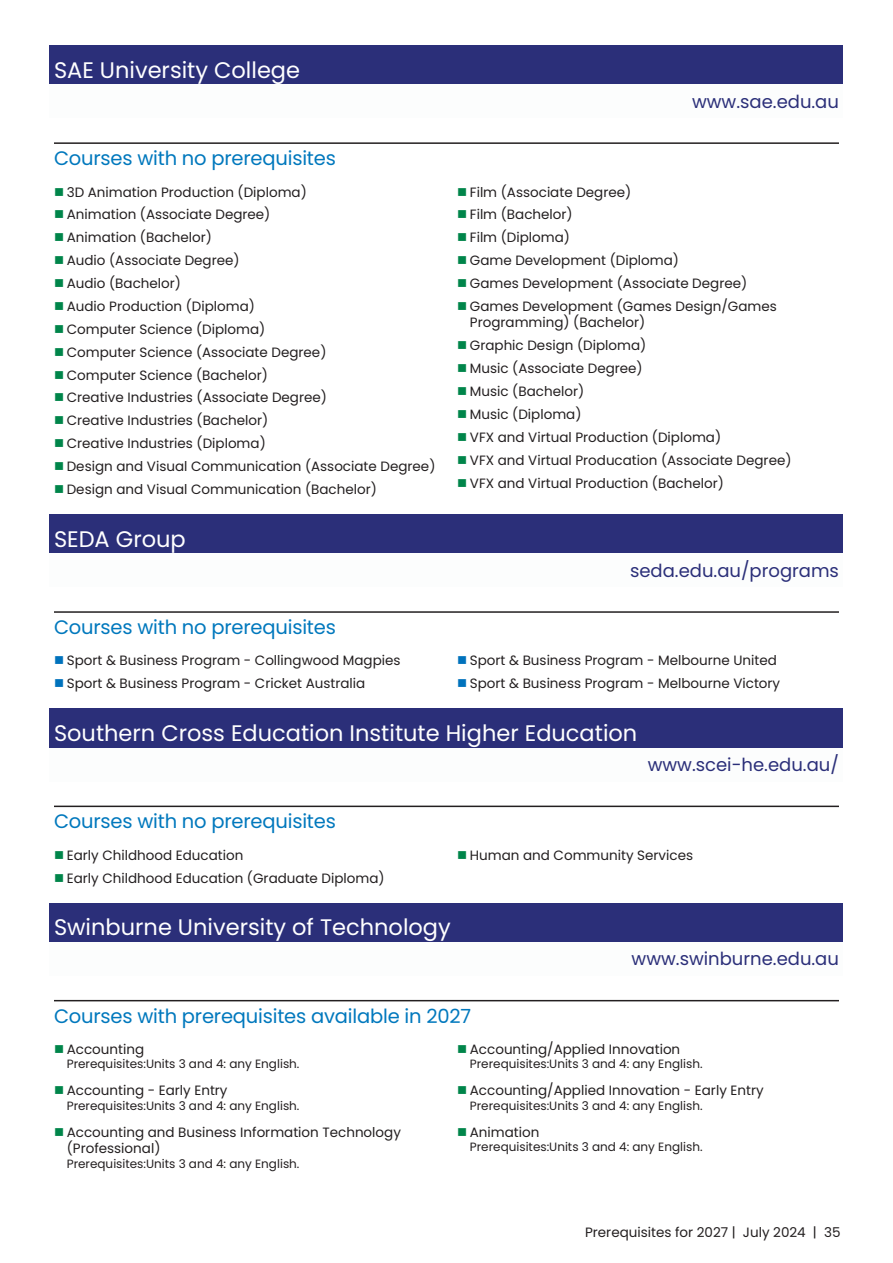
<style>
.page{position:relative;width:893px;height:1263px;background:#fff}
.page>*{position:absolute;margin:0;border:0;box-sizing:border-box;transform-origin:0 0}
.Institutions_Header{font:22.5px "Poppins";color:#fff}
.Prereq_Header{font:19.5px "Poppins";letter-spacing:-.01em;color:#0178bd}
.Institutions_Website{font:18px "Poppins";color:#2b2f79}
.t1{font:13.5px/16.5px "Poppins";color:#231f20}
.Course_Text{font:12px "Poppins";color:#231f20}
</style>
<div class="page">
<div style="left:50px;top:45px;width:793px;height:49px;background:#2b2f79"></div>
<div style="left:50px;top:85px;width:793px;height:33px;background:#fcfdfd"></div>
<hr style="left:54px;top:142px;width:785px;height:2px;background:#231f20">
<div style="left:50px;top:514px;width:793px;height:49px;background:#2b2f79"></div>
<div style="left:50px;top:553px;width:793px;height:34px;background:#fcfdfd"></div>
<hr style="left:54px;top:611px;width:785px;height:2px;background:#231f20">
<div style="left:50px;top:709px;width:793px;height:48px;background:#2b2f79"></div>
<div style="left:50px;top:748px;width:793px;height:33px;background:#fcfdfd"></div>
<hr style="left:54px;top:806px;width:785px;height:1px;background:#231f20">
<div style="left:50px;top:903px;width:793px;height:48px;background:#2b2f79"></div>
<div style="left:50px;top:942px;width:793px;height:34px;background:#fcfdfd"></div>
<hr style="left:54px;top:1000px;width:785px;height:1px;background:#231f20">
<p class="Institutions_Header" style="left:54px;top:57px;width:248px">SAE University College</p>
<p class="Prereq_Header" style="left:54px;top:147px;width:283px">Courses with no prerequisites</p>
<p class="t1" style="left:67px;top:184px;width:242px">3D Animation Production (Diploma)</p>
<p class="t1" style="left:67px;top:206px;width:205px">Animation (Associate Degree)</p>
<p class="t1" style="left:67px;top:229px;width:147px">Animation (Bachelor)</p>
<p class="t1" style="left:67px;top:252px;width:174px">Audio (Associate Degree)</p>
<p class="t1" style="left:67px;top:275px;width:116px">Audio (Bachelor)</p>
<p class="t1" style="left:67px;top:298px;width:190px">Audio Production (Diploma)</p>
<p class="t1" style="left:67px;top:321px;width:200px">Computer Science (Diploma)</p>
<p class="t1" style="left:67px;top:344px;width:261px">Computer Science (Associate Degree)</p>
<p class="t1" style="left:67px;top:367px;width:203px">Computer Science (Bachelor)</p>
<p class="t1" style="left:67px;top:390px;width:262px">Creative Industries (Associate Degree)</p>
<p class="t1" style="left:67px;top:412px;width:203px">Creative Industries (Bachelor)</p>
<p class="t1" style="left:67px;top:435px;width:201px">Creative Industries (Diploma)</p>
<p class="t1" style="left:67px;top:458px;width:370px">Design and Visual Communication (Associate Degree)</p>
<p class="t1" style="left:67px;top:481px;width:312px">Design and Visual Communication (Bachelor)</p>
<p class="Institutions_Header" style="left:54px;top:526px;width:133px">SEDA Group</p>
<p class="Institutions_Website" style="left:692px;top:91px;width:148px">www.sae.edu.au</p>
<p class="t1" style="left:470px;top:184px;width:163px">Film (Associate Degree)</p>
<p class="t1" style="left:470px;top:206px;width:104px">Film (Bachelor)</p>
<p class="t1" style="left:470px;top:229px;width:102px">Film (Diploma)</p>
<p class="t1" style="left:470px;top:252px;width:211px">Game Development (Diploma)</p>
<p class="t1" style="left:470px;top:275px;width:279px">Games Development (Associate Degree)</p>
<p class="t1" style="left:470px;top:298px;width:309px">Games Development (Games Design/Games<br>Programming) (Bachelor)</p>
<p class="t1" style="left:470px;top:337px;width:178px">Graphic Design (Diploma)</p>
<p class="t1" style="left:470px;top:360px;width:174px">Music (Associate Degree)</p>
<p class="t1" style="left:470px;top:383px;width:116px">Music (Bachelor)</p>
<p class="t1" style="left:470px;top:406px;width:113px">Music (Diploma)</p>
<p class="t1" style="left:470px;top:429px;width:253px">VFX and Virtual Production (Diploma)</p>
<p class="t1" style="left:470px;top:452px;width:323px">VFX and Virtual Producation (Associate Degree)</p>
<p class="t1" style="left:470px;top:475px;width:255px">VFX and Virtual Production (Bachelor)</p>
<p class="Institutions_Website" style="left:630px;top:560px;width:210px">seda.edu.au/programs</p>
<p class="Prereq_Header" style="left:54px;top:616px;width:283px">Courses with no prerequisites</p>
<p class="t1" style="left:67px;top:652px;width:335px">Sport &amp; Business Program - Collingwood Magpies</p>
<p class="t1" style="left:67px;top:675px;width:300px">Sport &amp; Business Program - Cricket Australia</p>
<p class="t1" style="left:470px;top:652px;width:309px">Sport &amp; Business Program - Melbourne United</p>
<p class="t1" style="left:470px;top:675px;width:312px">Sport &amp; Business Program - Melbourne Victory</p>
<p class="Institutions_Header" style="left:54px;top:720px;width:585px">Southern Cross Education Institute Higher Education</p>
<p class="Institutions_Website" style="left:648px;top:754px;width:193px">www.scei-he.edu.au/</p>
<p class="Prereq_Header" style="left:54px;top:810px;width:283px">Courses with no prerequisites</p>
<p class="t1" style="left:67px;top:847px;width:178px">Early Childhood Education</p>
<p class="t1" style="left:67px;top:870px;width:319px">Early Childhood Education (Graduate Diploma)</p>
<p class="t1" style="left:470px;top:847px;width:225px">Human and Community Services</p>
<p class="Institutions_Header" style="left:54px;top:914px;width:398px">Swinburne University of Technology</p>
<p class="Institutions_Website" style="left:632px;top:948px;width:209px">www.swinburne.edu.au</p>
<p class="Prereq_Header" style="left:54px;top:1004px;width:419px">Courses with prerequisites available in 2027</p>
<p class="t1" style="left:67px;top:1041px;width:79px">Accounting</p>
<p class="Course_Text" style="left:67px;top:1057px;width:234px">Prerequisites:Units 3 and 4: any English.</p>
<p class="t1" style="left:67px;top:1082px;width:162px">Accounting - Early Entry</p>
<p class="Course_Text" style="left:67px;top:1098px;width:234px">Prerequisites:Units 3 and 4: any English.</p>
<p class="t1" style="left:67px;top:1124px;width:336px">Accounting and Business Information Technology (Professional)</p>
<p class="Course_Text" style="left:67px;top:1156px;width:234px">Prerequisites:Units 3 and 4: any English.</p>
<p class="t1" style="left:470px;top:1041px;width:212px">Accounting/Applied Innovation</p>
<p class="Course_Text" style="left:470px;top:1057px;width:234px">Prerequisites:Units 3 and 4: any English.</p>
<p class="t1" style="left:470px;top:1082px;width:295px">Accounting/Applied Innovation - Early Entry</p>
<p class="Course_Text" style="left:470px;top:1098px;width:234px">Prerequisites:Units 3 and 4: any English.</p>
<p class="t1" style="left:470px;top:1124px;width:71px">Animation</p>
<p class="Course_Text" style="left:470px;top:1140px;width:234px">Prerequisites:Units 3 and 4: any English.</p>
<p class="t1" style="left:585px;top:1224px;width:257px">Prerequisites for 2027 | July 2024 | 35</p>
</div>
